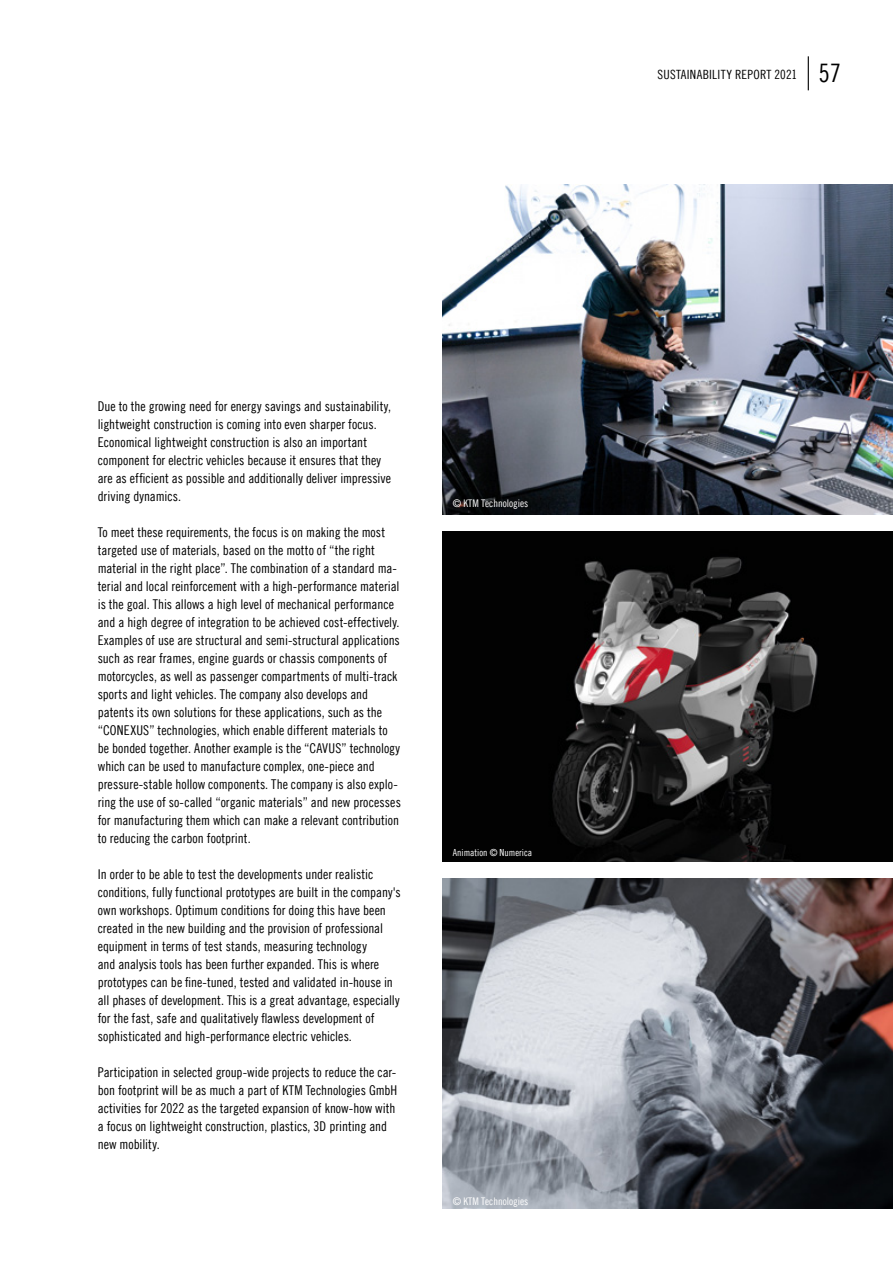
<style>
.page{position:relative;width:893px;height:1263px;background:#fff}
.page>*{position:absolute;margin:0;border:0;box-sizing:border-box;transform-origin:0 0}
.t1{font:25.5px "Trade Gothic LT Com Cn 18";color:#000}
.t2{font:13.5px/18px "Trade Gothic LT Com Cn 18";color:#000}
.t3{font:12.75px "Trade Gothic LT Com Cn 18";letter-spacing:.02em;color:#000}
.t4{font:10.5px "Trade Gothic LT Com Cn 18";color:#fff}
.t5{font:9.75px "Trade Gothic LT Com Cn 18";color:#fff}
</style>
<div class="page">
<hr style="left:808px;top:56px;width:1px;height:34px;background:#000">
<img style="left:443px;top:879px;width:450px;height:329px">
<img style="left:443px;top:185px;width:450px;height:330px">
<img style="left:443px;top:532px;width:450px;height:329px">
<p class="t3" style="left:658px;top:67px;width:141px">SUSTAINABILITY REPORT 2021</p>
<h1 class="t1" style="left:819px;top:57px;width:24px">57</h1>
<p class="t2" style="left:98px;top:397px;width:295px">Due to the growing need for energy savings and sustainability, lightweight construction is coming into even sharper focus.<br>Economical lightweight construction is also an important component for electric vehicles because it ensures that they are as efficient as possible and additionally deliver impressive driving dynamics.</p>
<p class="t2" style="left:98px;top:523px;width:305px">To meet these requirements, the focus is on making the most targeted use of materials, based on the motto of “the right material in the right place”. The combination of a standard ma&shy;terial and local reinforcement with a high-performance material is the goal. This allows a high level of mechanical performance and a high degree of integration to be achieved cost-effectively.<br>Examples of use are structural and semi-structural applications such as rear frames, engine guards or chassis components of motorcycles, as well as passenger compartments of multi-track sports and light vehicles. The company also develops and patents its own solutions for these applications, such as the “CONEXUS” technologies, which enable different materials to be bonded together. Another example is the “CAVUS” technology which can be used to manufacture complex, one-piece and pressure-stable hollow components. The company is also explo&shy;ring the use of so-called “organic materials” and new processes for manufacturing them which can make a relevant contribution to reducing the carbon footprint.</p>
<p class="t2" style="left:98px;top:865px;width:304px">In order to be able to test the developments under realistic conditions, fully functional prototypes are built in the company's own workshops. Optimum conditions for doing this have been created in the new building and the provision of professional equipment in terms of test stands, measuring technology<br>and analysis tools has been further expanded. This is where prototypes can be fine-tuned, tested and validated in-house in all phases of development. This is a great advantage, especially for the fast, safe and qualitatively flawless development of sophisticated and high-performance electric vehicles.</p>
<p class="t2" style="left:98px;top:1063px;width:301px">Participation in selected group-wide projects to reduce the car&shy;bon footprint will be as much a part of KTM Technologies GmbH activities for 2022 as the targeted expansion of know-how with a focus on lightweight construction, plastics, 3D printing and new mobility.</p>
<p class="t4" style="left:453px;top:497px;width:77px">© KTM Technologies</p>
<p class="t5" style="left:453px;top:846px;width:81px">Animation © Numerica</p>
<p class="t4" style="left:453px;top:1195px;width:77px">© KTM Technologies</p>
</div>
